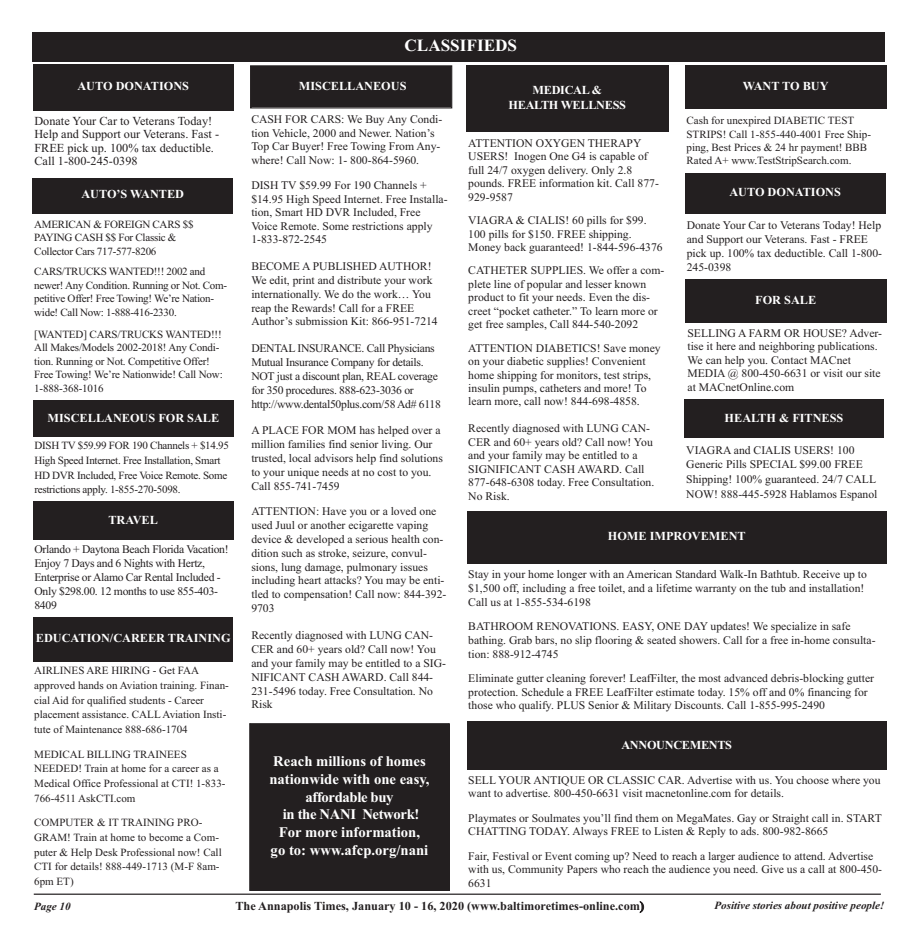
<style>
.page{position:relative;width:917px;height:947px;background:#fff}
.page>*{position:absolute;margin:0;border:0;box-sizing:border-box;transform-origin:0 0}
.t1{font:17.12px "Times New Roman PS Bold MT OTF";color:#fff}
.t2{font:14.75px/17.6px "Times New Roman PS Bold MT OTF";color:#fff;text-align:center}
.t3{font:12.25px "Times New Roman PS Bold MT OTF";color:#fff}
.t4{font:12.25px/13.5px "Times New Roman";color:#231f20}
.t5{font:700 12.25px "Times New Roman";color:#231f20}
.t6{font:12.25px/14.8px "Times New Roman PS Bold MT OTF";letter-spacing:-.025em;color:#fff;text-align:center}
.t7{font:11.62px/13.5px "Times New Roman";color:#231f20}
.t8{font:11.62px/14px "Times New Roman";letter-spacing:-.025em;color:#231f20}
.t9{font:11px/14.8px "Times New Roman";color:#231f20}
.t10{font:11px/13.5px "Times New Roman";letter-spacing:-.025em;color:#231f20}
.t11{font:italic 700 11px "Times New Roman";color:#231f20}
.s1{font-family:"Times New Roman PS Bold MT OTF";font-weight:400}
</style>
<div class="page">
<div style="left:251px;top:67px;width:200px;height:40px;background:#231f20"></div>
<div style="left:250px;top:65px;width:202px;height:43px;border:1px solid #231f20"></div>
<div style="left:32px;top:32px;width:852px;height:30px;background:#231f20"></div>
<div style="left:685px;top:66px;width:201px;height:43px;background:#231f20"></div>
<div style="left:467px;top:721px;width:419px;height:49px;background:#231f20"></div>
<div style="left:33px;top:617px;width:200px;height:44px;background:#231f20"></div>
<div style="left:467px;top:511px;width:419px;height:53px;background:#231f20"></div>
<div style="left:33px;top:501px;width:200px;height:39px;background:#231f20"></div>
<div style="left:33px;top:64px;width:200px;height:47px;background:#231f20"></div>
<hr style="left:34px;top:893px;width:846px;height:2px;background:#231f20">
<div style="left:466px;top:65px;width:202px;height:67px;background:#231f20"></div>
<div style="left:684px;top:279px;width:202px;height:44px;background:#231f20"></div>
<div style="left:684px;top:399px;width:199px;height:39px;background:#231f20"></div>
<div style="left:32px;top:178px;width:201px;height:35px;background:#231f20"></div>
<div style="left:33px;top:401px;width:201px;height:36px;background:#231f20"></div>
<div style="left:250px;top:724px;width:199px;height:166px;background:#231f20"></div>
<div style="left:249px;top:723px;width:200px;height:168px;border:1px solid #231f20"></div>
<div style="left:684px;top:173px;width:201px;height:41px;background:#231f20"></div>
<p class="t3" style="left:77px;top:82px;width:113px">AUTO DONATIONS</p>
<p class="t1" style="left:404px;top:40px;width:114px">CLASSIFIEDS</p>
<p class="t3" style="left:299px;top:82px;width:109px">MISCELLANEOUS</p>
<p class="t6" style="left:508px;top:84px;width:119px">MEDICAL &amp;<br>HEALTH WELLNESS</p>
<p class="t3" style="left:742px;top:82px;width:87px">WANT TO BUY</p>
<p class="t7" style="left:251px;top:114px;width:192px">CASH FOR CARS: We Buy Any Condi&shy;tion Vehicle, 2000 and Newer. Nation’s Top Car Buyer! Free Towing From Any&shy;where! Call Now: 1- 800-864-5960.</p>
<p class="t7" style="left:251px;top:180px;width:198px">DISH TV $59.99 For 190 Channels + $14.95 High Speed Internet. Free Installa&shy;tion, Smart HD DVR Included, Free<br>Voice Remote. Some restrictions apply<br>1-833-872-2545</p>
<p class="t7" style="left:251px;top:260px;width:188px;line-height:14px">BECOME A PUBLISHED AUTHOR!<br>We edit, print and distribute your work internationally. We do the work… You reap the Rewards! Call for a FREE Author’s submission Kit: 866-951-7214</p>
<p class="t8" style="left:251px;top:342px;width:191px">DENTAL INSURANCE. Call Physicians Mutual Insurance Company for details.<br>NOT just a discount plan, REAL coverage for 350 procedures. 888-623-3036 or http://www.dental50plus.com/58 Ad# 6118</p>
<p class="t7" style="left:251px;top:424px;width:193px;line-height:14px">A PLACE FOR MOM has helped over a million families find senior living. Our trusted, local advisors help find solutions to your unique needs at no cost to you.<br>Call 855-741-7459</p>
<p class="t7" style="left:251px;top:505px;width:196px;line-height:14px">ATTENTION: Have you or a loved one used Juul or another ecigarette vaping device &amp; developed a serious health con&shy;dition such as stroke, seizure, convul&shy;sions, lung damage, pulmonary issues including heart attacks? You may be enti&shy;tled to compensation! Call now: 844-392- 9703</p>
<p class="t7" style="left:251px;top:629px;width:196px;line-height:14px">Recently diagnosed with LUNG CAN-<br>CER and 60+ years old? Call now! You and your family may be entitled to a SIG-<br>NIFICANT CASH AWARD. Call 844-<br>231-5496 today. Free Consultation. No<br>Risk</p>
<p class="t4" style="left:34px;top:115px;width:186px">Donate Your Car to Veterans Today!<br>Help and Support our Veterans. Fast -<br>FREE pick up. 100% tax deductible.<br>Call 1-800-245-0398</p>
<p class="t9" style="left:686px;top:115px;width:186px;line-height:13.2px">Cash for unexpired DIABETIC TEST STRIPS! Call 1-855-440-4001 Free Ship&shy;ping, Best Prices &amp; 24 hr payment! BBB Rated A+ www.TestStripSearch.com.</p>
<p class="t7" style="left:468px;top:137px;width:192px">ATTENTION OXYGEN THERAPY<br>USERS! Inogen One G4 is capable of full 24/7 oxygen delivery. Only 2.8 pounds. FREE information kit. Call 877-<br>929-9587</p>
<p class="t7" style="left:468px;top:215px;width:196px">VIAGRA &amp; CIALIS! 60 pills for $99.<br>100 pills for $150. FREE shipping.<br>Money back guaranteed! 1-844-596-4376</p>
<p class="t7" style="left:468px;top:265px;width:197px">CATHETER SUPPLIES. We offer a com&shy;plete line of popular and lesser known product to fit your needs. Even the dis&shy;creet “pocket catheter.” To learn more or get free samples, Call 844-540-2092</p>
<p class="t7" style="left:468px;top:342px;width:194px">ATTENTION DIABETICS! Save money on your diabetic supplies! Convenient home shipping for monitors, test strips, insulin pumps, catheters and more! To learn more, call now! 844-698-4858.</p>
<p class="t7" style="left:468px;top:423px;width:187px">Recently diagnosed with LUNG CAN-<br>CER and 60+ years old? Call now! You and your family may be entitled to a<br>SIGNIFICANT CASH AWARD. Call<br>877-648-6308 today. Free Consultation.<br>No Risk.</p>
<p class="t3" style="left:729px;top:188px;width:113px">AUTO DONATIONS</p>
<p class="t3" style="left:81px;top:190px;width:104px">AUTO’S WANTED</p>
<p class="t10" style="left:34px;top:218px;width:161px">AMERICAN &amp; FOREIGN CARS $$<br>PAYING CASH $$ For Classic &amp;<br>Collector Cars 717-577-8206</p>
<p class="t10" style="left:34px;top:266px;width:194px">CARS/TRUCKS WANTED!!! 2002 and newer! Any Condition. Running or Not. Com&shy;petitive Offer! Free Towing! We’re Nation&shy;wide! Call Now: 1-888-416-2330.</p>
<p class="t9" style="left:34px;top:328px;width:190px;line-height:13.5px">[WANTED] CARS/TRUCKS WANTED!!!<br>All Makes/Models 2002-2018! Any Condi&shy;tion. Running or Not. Competitive Offer!<br>Free Towing! We’re Nationwide! Call Now:<br>1-888-368-1016</p>
<p class="t3" style="left:48px;top:413px;width:173px">MISCELLANEOUS FOR SALE</p>
<p class="t7" style="left:686px;top:219px;width:197px;line-height:14px">Donate Your Car to Veterans Today! Help and Support our Veterans. Fast - FREE pick up. 100% tax deductible. Call 1-800-<br>245-0398</p>
<p class="t3" style="left:755px;top:296px;width:62px">FOR SALE</p>
<p class="t7" style="left:687px;top:327px;width:196px">SELLING A FARM OR HOUSE? Adver&shy;tise it here and neighboring publications.<br>We can help you. Contact MACnet<br>MEDIA @ 800-450-6631 or visit our site at MACnetOnline.com</p>
<p class="t3" style="left:724px;top:414px;width:120px">HEALTH &amp; FITNESS</p>
<p class="t7" style="left:686px;top:443px;width:193px;line-height:14.8px">VIAGRA and CIALIS USERS! 100<br>Generic Pills SPECIAL $99.00 FREE Shipping! 100% guaranteed. 24/7 CALL NOW! 888-445-5928 Hablamos Espanol</p>
<p class="t10" style="left:34px;top:439px;width:196px;line-height:14.8px">DISH TV $59.99 FOR 190 Channels + $14.95<br>High Speed Internet. Free Installation, Smart HD DVR Included, Free Voice Remote. Some restrictions apply. 1-855-270-5098.</p>
<p class="t3" style="left:108px;top:515px;width:51px">TRAVEL</p>
<p class="t3" style="left:607px;top:532px;width:139px">HOME IMPROVEMENT</p>
<p class="t8" style="left:34px;top:543px;width:196px">Orlando + Daytona Beach Florida Vacation!<br>Enjoy 7 Days and 6 Nights with Hertz,<br>Enterprise or Alamo Car Rental Included -<br>Only $298.00. 12 months to use 855-403-<br>8409</p>
<p class="t7" style="left:468px;top:568px;width:400px;line-height:14px">Stay in your home longer with an American Standard Walk-In Bathtub. Receive up to $1,500 off, including a free toilet, and a lifetime warranty on the tub and installation!<br>Call us at 1-855-534-6198</p>
<p class="t7" style="left:468px;top:620px;width:408px;line-height:14px">BATHROOM RENOVATIONS. EASY, ONE DAY updates! We specialize in safe bathing. Grab bars, no slip flooring &amp; seated showers. Call for a free in-home consulta&shy;tion: 888-912-4745</p>
<p class="t7" style="left:468px;top:672px;width:407px;line-height:14px">Eliminate gutter cleaning forever! LeafFilter, the most advanced debris-blocking gutter protection. Schedule a FREE LeafFilter estimate today. 15% off and 0% financing for those who qualify. PLUS Senior &amp; Military Discounts. Call 1-855-995-2490</p>
<p class="t3" style="left:36px;top:634px;width:196px">EDUCATION/CAREER TRAINING</p>
<p class="t9" style="left:34px;top:664px;width:196px">AIRLINES ARE HIRING - Get FAA approved hands on Aviation training. Finan&shy;cial Aid for qualified students - Career placement assistance. CALL Aviation Insti&shy;tute of Maintenance 888-686-1704</p>
<p class="t9" style="left:34px;top:747px;width:193px">MEDICAL BILLING TRAINEES<br>NEEDED! Train at home for a career as a<br>Medical Office Professional at CTI! 1-833-<br>766-4511 AskCTI.com</p>
<p class="t9" style="left:34px;top:816px;width:189px">COMPUTER &amp; IT TRAINING PRO-<br>GRAM! Train at home to become a Com&shy;puter &amp; Help Desk Professional now! Call<br>CTI for details! 888-449-1713 (M-F 8am-<br>6pm ET)</p>
<p class="t6" style="left:621px;top:738px;width:112px">ANNOUNCEMENTS</p>
<p class="t2" style="left:269px;top:754px;width:162px">Reach millions of homes nationwide with one easy, affordable buy<br>in the NANI Network!<br>For more information,<br>go to: www.afcp.org/nani</p>
<p class="t7" style="left:468px;top:774px;width:413px">SELL YOUR ANTIQUE OR CLASSIC CAR. Advertise with us. You choose where you want to advertise. 800-450-6631 visit macnetonline.com for details.</p>
<p class="t7" style="left:468px;top:812px;width:415px">Playmates or Soulmates you’ll find them on MegaMates. Gay or Straight call in. START<br>CHATTING TODAY. Always FREE to Listen &amp; Reply to ads. 800-982-8665</p>
<p class="t7" style="left:468px;top:850px;width:415px">Fair, Festival or Event coming up? Need to reach a larger audience to attend. Advertise with us, Community Papers who reach the audience you need. Give us a call at 800-450-<br>6631</p>
<p class="t11" style="left:714px;top:899px;width:171px">Positive stories about positive people!</p>
<p class="t5" style="left:235px;top:898px;width:410px">The Annapolis Times, <span class="s1">January 10 - 16, 2020</span> (www.baltimoretimes-online.com)</p>
<p class="t11" style="left:34px;top:899px;width:38px">Page 10</p>
</div>
